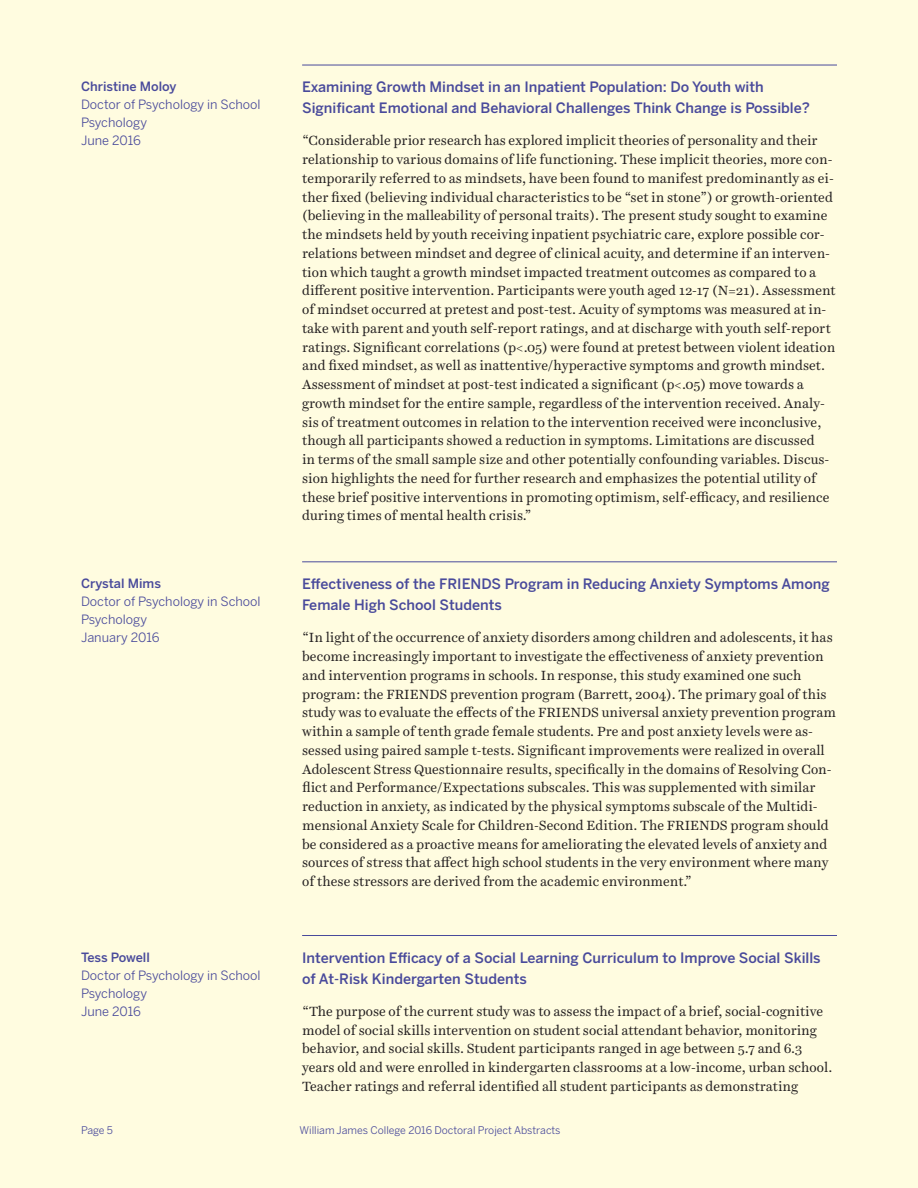
<style>
.page{position:relative;width:918px;height:1188px;background:#fffce0}
.page>*{position:absolute;margin:0;border:0;box-sizing:border-box;transform-origin:0 0}
.DP_Title{font:500 14.25px/21px "Benton Sans";color:#494a9b}
.body_text__space_aft{font:13.5px/18.8px "Harriet Text";color:#231f20}
.Student_Name{font:13.5px/18.8px "Harriet Text";color:#231f20}
.Program_and_Year{font:12.75px/18px "Benton Sans";color:#494a9b}
.Student_Name-2{font:500 12.75px "Benton Sans";color:#494a9b}
.t1{font:10.5px "Benton Sans";color:#494a9b}
</style>
<div class="page">
<hr style="left:302px;top:65px;width:535px;height:1px;background:#494a9b">
<hr style="left:302px;top:562px;width:535px;height:1px;background:#494a9b">
<hr style="left:302px;top:935px;width:535px;height:1px;background:#494a9b">
<p class="Student_Name-2" style="left:81px;top:79px;width:97px">Christine Moloy</p>
<p class="Program_and_Year" style="left:81px;top:95px;width:181px">Doctor of Psychology in School<br>Psychology</p>
<p class="Program_and_Year" style="left:81px;top:131px;width:61px">June 2016</p>
<p class="DP_Title" style="left:302px;top:76px;width:509px">Examining Growth Mindset in an Inpatient Population: Do Youth with<br>Significant Emotional and Behavioral Challenges Think Change is Possible?</p>
<p class="body_text__space_aft" style="left:302px;top:131px;width:535px">“Considerable prior research has explored implicit theories of personality and their relationship to various domains of life functioning. These implicit theories, more con&shy;temporarily referred to as mindsets, have been found to manifest predominantly as ei&shy;ther fixed (believing individual characteristics to be “set in stone”) or growth-oriented (believing in the malleability of personal traits). The present study sought to examine the mindsets held by youth receiving inpatient psychiatric care, explore possible cor&shy;relations between mindset and degree of clinical acuity, and determine if an interven&shy;tion which taught a growth mindset impacted treatment outcomes as compared to a different positive intervention. Participants were youth aged 12-17 (N=21). Assessment of mindset occurred at pretest and post-test. Acuity of symptoms was measured at in&shy;take with parent and youth self-report ratings, and at discharge with youth self-report ratings. Significant correlations (p&lt;.05) were found at pretest between violent ideation and fixed mindset, as well as inattentive/hyperactive symptoms and growth mindset.<br>Assessment of mindset at post-test indicated a significant (p&lt;.05) move towards a growth mindset for the entire sample, regardless of the intervention received. Analy&shy;sis of treatment outcomes in relation to the intervention received were inconclusive, though all participants showed a reduction in symptoms. Limitations are discussed<br>in terms of the small sample size and other potentially confounding variables. Discus&shy;sion highlights the need for further research and emphasizes the potential utility of these brief positive interventions in promoting optimism, self-efficacy, and resilience during times of mental health crisis.”</p>
<p class="Student_Name-2" style="left:81px;top:576px;width:82px">Crystal Mims</p>
<p class="Program_and_Year" style="left:81px;top:592px;width:181px">Doctor of Psychology in School<br>Psychology</p>
<p class="Program_and_Year" style="left:81px;top:628px;width:80px">January 2016</p>
<p class="DP_Title" style="left:302px;top:573px;width:529px">Effectiveness of the FRIENDS Program in Reducing Anxiety Symptoms Among<br>Female High School Students</p>
<p class="Student_Name" style="left:302px;top:628px;width:535px">“In light of the occurrence of anxiety disorders among children and adolescents, it has become increasingly important to investigate the effectiveness of anxiety prevention and intervention programs in schools. In response, this study examined one such program: the FRIENDS prevention program (Barrett, 2004). The primary goal of this study was to evaluate the effects of the FRIENDS universal anxiety prevention program within a sample of tenth grade female students. Pre and post anxiety levels were as&shy;sessed using paired sample t-tests. Significant improvements were realized in overall Adolescent Stress Questionnaire results, specifically in the domains of Resolving Con&shy;flict and Performance/Expectations subscales. This was supplemented with similar reduction in anxiety, as indicated by the physical symptoms subscale of the Multidi&shy;mensional Anxiety Scale for Children-Second Edition. The FRIENDS program should be considered as a proactive means for ameliorating the elevated levels of anxiety and sources of stress that affect high school students in the very environment where many of these stressors are derived from the academic environment.”</p>
<p class="Student_Name-2" style="left:81px;top:949px;width:70px">Tess Powell</p>
<p class="Program_and_Year" style="left:81px;top:966px;width:181px">Doctor of Psychology in School<br>Psychology</p>
<p class="Program_and_Year" style="left:81px;top:1002px;width:61px">June 2016</p>
<p class="DP_Title" style="left:302px;top:947px;width:520px">Intervention Efficacy of a Social Learning Curriculum to Improve Social Skills of At-Risk Kindergarten Students</p>
<p class="body_text__space_aft" style="left:302px;top:1002px;width:532px">“The purpose of the current study was to assess the impact of a brief, social-cognitive model of social skills intervention on student social attendant behavior, monitoring behavior, and social skills. Student participants ranged in age between 5.7 and 6.3 years old and were enrolled in kindergarten classrooms at a low-income, urban school.<br>Teacher ratings and referral identified all student participants as demonstrating</p>
<p class="t1" style="left:81px;top:1124px;width:34px">Page 5</p>
<p class="t1" style="left:300px;top:1124px;width:263px">William James College 2016 Doctoral Project Abstracts</p>
</div>
